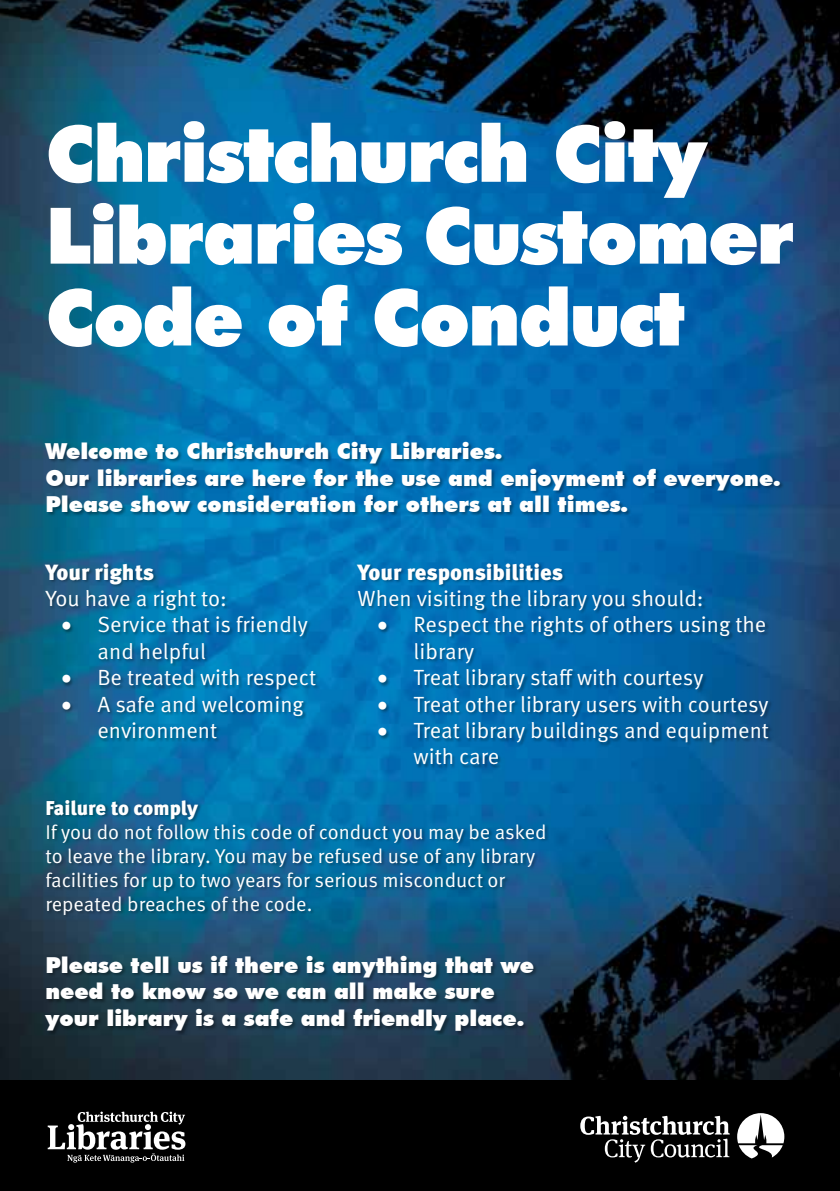
<style>
.page{position:relative;width:840px;height:1191px;background:#fff}
.page>*{position:absolute;margin:0;border:0;box-sizing:border-box;transform-origin:0 0}
.t1{font:900 78px/81.8px "Futura BT";letter-spacing:-.025em;color:#fff}
.t2{font:22px/26.4px "Meta Pro";color:#fff}
.t3{font:900 22px/26.4px "Futura BT";color:#fff}
.t4{font:900 22px "Meta Pro";color:#fff}
.t5{font:20px/24px "Meta Pro";color:#fff}
.t6{font:900 20px "Meta Pro";letter-spacing:-.005em;color:#fff}
</style>
<div class="page">
<img style="left:0;top:0;width:839px;height:1080px">
<div style="left:0;top:1080px;width:839px;height:111px;background:#000"></div>
<svg style="left:737px;top:1113px;width:46px;height:45px"></svg>
<svg style="left:580px;top:1115px;width:149px;height:47px"></svg>
<svg style="left:48px;top:1111px;width:137px;height:51px"></svg>
<div style="left:44px;top:563px;width:276px;height:179px;background:#000;opacity:.35"></div>
<div style="left:45px;top:442px;width:738px;height:74px;background:#000;opacity:.35"></div>
<div style="left:45px;top:955px;width:493px;height:80px;background:#000;opacity:.35"></div>
<div style="left:46px;top:799px;width:503px;height:119px;background:#000;opacity:.35"></div>
<div style="left:356px;top:563px;width:416px;height:206px;background:#000;opacity:.35"></div>
<h1 class="t1" style="left:45px;top:113px;width:750px">Christchurch City<br>Libraries Customer<br>Code of Conduct</h1>
<p class="t3" style="left:45px;top:438px;width:736px">Welcome to Christchurch City Libraries.<br>Our libraries are here for the use and enjoyment of everyone.<br>Please show consideration for others at all times.</p>
<p class="t4" style="left:45px;top:558px;width:110px">Your rights</p>
<p class="t2" style="left:45px;top:585px;width:183px">You have a right to:</p>
<p class="t2" style="left:97px;top:612px;width:212px;text-indent:-36px">• Service that is friendly and helpful</p>
<p class="t2" style="left:61px;top:664px;width:256px">• Be treated with respect</p>
<p class="t2" style="left:97px;top:691px;width:208px;text-indent:-36px">• A safe and welcoming environment</p>
<p class="t4" style="left:357px;top:558px;width:207px">Your responsibilities</p>
<p class="t2" style="left:357px;top:585px;width:347px">When visiting the library you should:</p>
<p class="t2" style="left:413px;top:612px;width:354px;text-indent:-36px">• Respect the rights of others using the library</p>
<p class="t2" style="left:377px;top:664px;width:327px">• Treat library staff with courtesy</p>
<p class="t2" style="left:377px;top:691px;width:392px">• Treat other library users with courtesy</p>
<p class="t2" style="left:413px;top:717px;width:356px;text-indent:-36px">• Treat library buildings and equipment with care</p>
<p class="t6" style="left:45px;top:795px;width:154px">Failure to comply</p>
<p class="t5" style="left:45px;top:820px;width:502px">If you do not follow this code of conduct you may be asked to leave the library. You may be refused use of any library facilities for up to two years for serious misconduct or repeated breaches of the code.</p>
<p class="t3" style="left:45px;top:951px;width:490px">Please tell us if there is anything that we need to know so we can all make sure your library is a safe and friendly place.</p>
</div>
